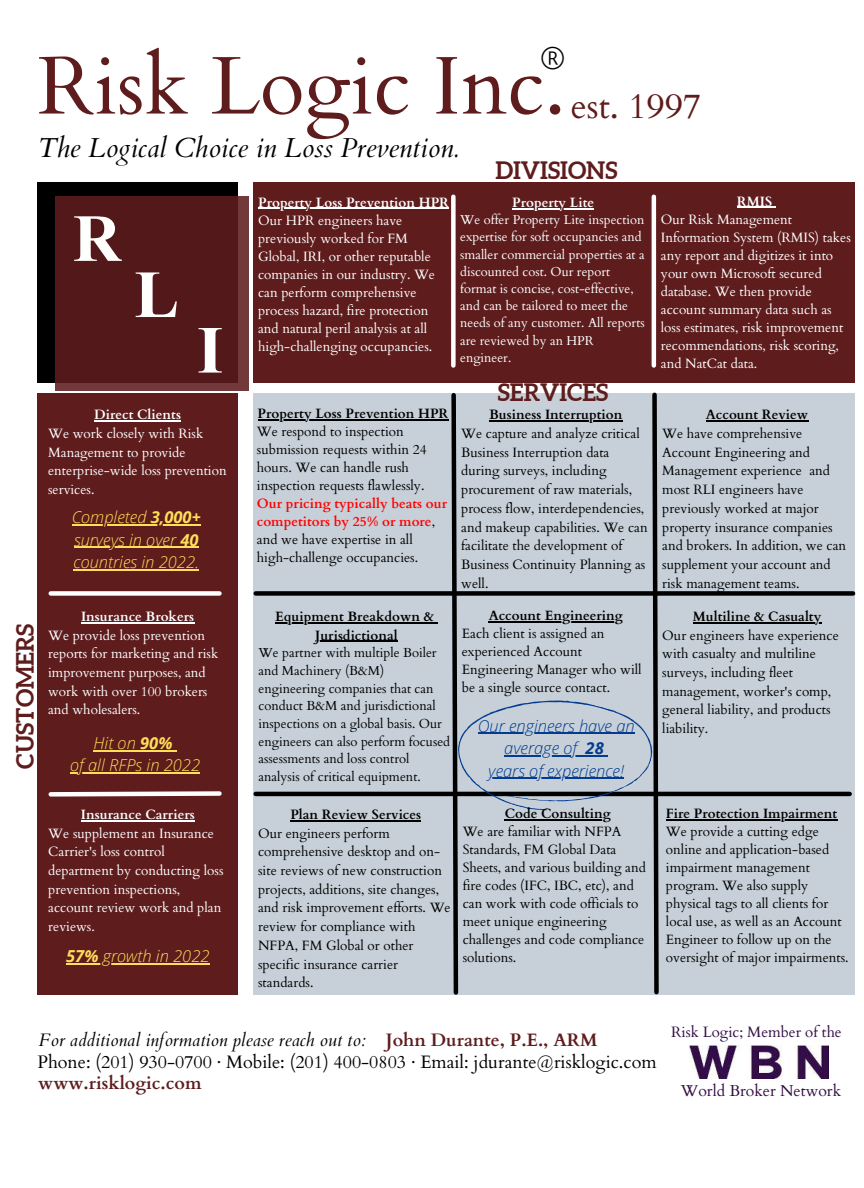
<style>
.page{position:relative;width:864px;height:1188px;background:#fff}
.page>*{position:absolute;margin:0;border:0;box-sizing:border-box;transform-origin:0 0}
.t1{font:81.9px "Cardo";color:#5e1c1d}
.t2{font:35.4px "Cardo";color:#5e1c1d}
.t3{font:300 30.3px "Open Sans";color:#000}
.t4{font:italic 27.45px "Cardo";color:#000}
.t5{font:700 24px "Aleo";color:#5e1c1d}
.t6{font:18px "Cardo";color:#000}
.t7{font:italic 18px "Cardo";color:#000}
.t8{font:700 18px "Cardo";color:#5e1c1d}
.t9{font:italic 300 16.5px/22.5px "Open Sans";color:#ffde59}
.t10{font:italic 300 16.5px/22.5px "Open Sans";color:#023c91;text-align:center}
.t11{font:15.75px "Cardo";color:#320d43}
.t12{font:15px "Cardo";color:#320d43}
.t13{font:13.5px/18.8px "Cardo";color:#000}
.t14{font:13.5px/18.8px "Cardo";color:#fff}
.t15{font:13.5px/18px "Cardo";color:#fffffe}
.t16{font:700 13.5px/18.8px "Cardo";color:#000;text-align:center}
.t17{font:700 13.5px "Cardo";color:#fff}
.t18{font:700 13.5px "Cardo";color:#fffffe}
.t19{font:13.05px/17.7px "Cardo";color:#000}
.t20{font:12.9px/17.2px "Cardo";color:#fff}
.s1{font-weight:700}
.s2{font-weight:700;color:#f00}
</style>
<div class="page">
<div style="left:37px;top:593px;width:201px;height:201px;background:#5e1c1d"></div>
<div style="left:37px;top:794px;width:201px;height:200px;background:#5e1c1d"></div>
<div style="left:37px;top:393px;width:201px;height:200px;background:#5e1c1d"></div>
<div style="left:654px;top:182px;width:200px;height:201px;background:#5e1c1d"></div>
<div style="left:253px;top:393px;width:200px;height:200px;background:#c7d0d8"></div>
<div style="left:453px;top:182px;width:201px;height:201px;background:#5e1c1d"></div>
<div style="left:253px;top:182px;width:200px;height:201px;background:#5e1c1d"></div>
<div style="left:37px;top:182px;width:201px;height:201px;background:#000"></div>
<div style="left:654px;top:794px;width:200px;height:200px;background:#c7d0d8"></div>
<div style="left:654px;top:593px;width:200px;height:201px;background:#c7d0d8"></div>
<div style="left:654px;top:393px;width:200px;height:200px;background:#c7d0d8"></div>
<div style="left:253px;top:794px;width:200px;height:200px;background:#c7d0d8"></div>
<div style="left:253px;top:593px;width:200px;height:201px;background:#c7d0d8"></div>
<hr style="left:256px;top:792px;width:594px;height:4px;background:#000">
<div style="left:256px;top:591px;width:597px;height:5px;background:#000"></div>
<div style="left:55px;top:196px;width:194px;height:194px;background:#601c1d;opacity:.88"></div>
<svg style="left:74px;top:216px;width:48px;height:45px;background:#a58686"></svg>
<svg style="left:136px;top:272px;width:41px;height:45px;background:#8c6565"></svg>
<svg style="left:199px;top:328px;width:23px;height:45px"></svg>
<div style="left:51px;top:591px;width:168px;height:5px;background:#fff"></div>
<svg style="left:48px;top:791px;width:174px;height:6px"></svg>
<hr style="left:652px;top:197px;width:4px;height:169px;background:#fff">
<div style="left:451px;top:197px;width:5px;height:169px;background:#fff"></div>
<img style="left:690px;top:1046px;width:138px;height:32px">
<hr style="left:275px;top:622px;width:163px;height:1px;background:#000">
<hr style="left:315px;top:641px;width:83px;height:1px;background:#000">
<hr style="left:693px;top:622px;width:128px;height:1px;background:#000">
<hr style="left:258px;top:208px;width:191px;height:1px;background:#fffffe">
<hr style="left:512px;top:208px;width:82px;height:1px;background:#fff">
<hr style="left:737px;top:207px;width:35px;height:1px;background:#fff">
<hr style="left:94px;top:420px;width:87px;height:1px;background:#fff">
<hr style="left:81px;top:622px;width:113px;height:1px;background:#fff">
<hr style="left:81px;top:820px;width:114px;height:1px;background:#fff">
<hr style="left:258px;top:419px;width:191px;height:1px;background:#000">
<hr style="left:706px;top:420px;width:102px;height:1px;background:#000">
<hr style="left:290px;top:820px;width:131px;height:1px;background:#000">
<hr style="left:666px;top:819px;width:171px;height:1px;background:#000">
<svg style="left:449px;top:392px;width:212px;height:603px;background:#b8c1c9"></svg>
<hr style="left:488px;top:778px;width:136px;height:1px;background:#023c91">
<hr style="left:72px;top:524px;width:79px;height:1px;background:#ffde59">
<hr style="left:151px;top:524px;width:50px;height:1px;background:#ffde59">
<hr style="left:74px;top:547px;width:106px;height:1px;background:#ffde59">
<svg style="left:180px;top:547px;width:19px;height:1px"></svg>
<hr style="left:74px;top:569px;width:125px;height:1px;background:#ffde59">
<hr style="left:94px;top:750px;width:46px;height:1px;background:#ffde59">
<hr style="left:140px;top:750px;width:32px;height:1px;background:#ffde59">
<hr style="left:70px;top:772px;width:130px;height:2px;background:#ffde59">
<hr style="left:66px;top:964px;width:32px;height:1px;background:#ffde59">
<hr style="left:98px;top:964px;width:111px;height:1px;background:#ffde59">
<h3 class="t3" style="left:540px;top:37px;width:27px">®</h3>
<h1 class="t1" style="left:37px;top:20px;width:530px">Risk Logic Inc.</h1>
<h2 class="t2" style="left:571px;top:78px;width:132px">est. 1997</h2>
<h3 class="t4" style="left:38px;top:131px;width:422px">The Logical Choice in Loss Prevention.</h3>
<h3 class="t5" style="left:495px;top:157px;width:124px">DIVISIONS</h3>
<p class="t17" style="left:94px;top:404px;width:88px">Direct Clients</p>
<p class="t14" style="left:48px;top:423px;width:180px">We work closely with Risk<br>Management to provide enterprise-wide loss prevention services.</p>
<p class="t9" style="left:72px;top:505px;width:130px">Completed <span class="s1">3,000+ </span>surveys in over <span class="s1">40 </span>countries in 2022.</p>
<h3 class="t5" style="left:11px;top:769px;width:147px;rotate:-90deg">CUSTOMERS</h3>
<p class="t17" style="left:81px;top:606px;width:115px">Insurance Brokers</p>
<p class="t14" style="left:48px;top:625px;width:172px">We provide loss prevention reports for marketing and risk improvement purposes, and work with over 100 brokers and wholesalers.</p>
<p class="t9" style="left:70px;top:731px;width:131px;text-align:center">Hit on <span class="s1">90%<br></span>of all RFPs in 2022</p>
<p class="t17" style="left:81px;top:804px;width:115px">Insurance Carriers</p>
<p class="t14" style="left:48px;top:823px;width:177px">We supplement an Insurance<br>Carrier's loss control department by conducting loss prevention inspections, account review work and plan reviews.</p>
<p class="t9" style="left:66px;top:945px;width:145px"><span class="s1">57%</span> growth in 2022</p>
<p class="t18" style="left:258px;top:191px;width:192px">Property Loss Prevention HPR</p>
<p class="t15" style="left:258px;top:210px;width:178px">Our HPR engineers have previously worked for FM<br>Global, IRI, or other reputable companies in our industry. We can perform comprehensive process hazard, fire protection and natural peril analysis at all high-challenging occupancies.</p>
<p class="t16" style="left:258px;top:403px;width:192px">Property Loss Prevention HPR</p>
<p class="t13" style="left:257px;top:422px;width:171px;line-height:18px">We respond to inspection submission requests within 24 hours. We can handle rush inspection requests flawlessly.</p>
<p class="t13" style="left:257px;top:494px;width:192px;line-height:18px"><span class="s2">Our pricing typically beats our competitors by 25% or more</span>, and we have expertise in all high-challenge occupancies.</p>
<p class="t16" style="left:275px;top:606px;width:161px">Equipment Breakdown &amp;<br>Jurisdictional</p>
<p class="t19" style="left:259px;top:643px;width:193px">We partner with multiple Boiler and Machinery (B&amp;M) engineering companies that can conduct B&amp;M and jurisdictional inspections on a global basis. Our engineers can also perform focused assessments and loss control analysis of critical equipment.</p>
<p class="t16" style="left:290px;top:804px;width:132px">Plan Review Services</p>
<p class="t13" style="left:258px;top:823px;width:194px">Our engineers perform comprehensive desktop and on&shy;site reviews of new construction projects, additions, site changes, and risk improvement efforts. We review for compliance with<br>NFPA, FM Global or other specific insurance carrier standards.</p>
<p class="t17" style="left:512px;top:192px;width:83px">Property Lite</p>
<p class="t20" style="left:460px;top:211px;width:186px">We offer Property Lite inspection expertise for soft occupancies and smaller commercial properties at a discounted cost. Our report format is concise, cost-effective, and can be tailored to meet the needs of any customer. All reports are reviewed by an HPR engineer.</p>
<h3 class="t5" style="left:498px;top:378px;width:112px">SERVICES</h3>
<p class="t16" style="left:489px;top:404px;width:135px">Business Interruption</p>
<p class="t13" style="left:461px;top:423px;width:188px">We capture and analyze critical<br>Business Interruption data during surveys, including procurement of raw materials, process flow, interdependencies, and makeup capabilities. We can facilitate the development of<br>Business Continuity Planning as well.</p>
<p class="t16" style="left:489px;top:605px;width:136px">Account Engineering</p>
<p class="t13" style="left:462px;top:624px;width:181px;line-height:18px">Each client is assigned an experienced Account<br>Engineering Manager who will be a single source contact.</p>
<p class="t10" style="left:478px;top:714px;width:158px">Our engineers have an average of <span class="s1">28<br></span>years of experience!</p>
<p class="t16" style="left:505px;top:803px;width:108px">Code Consulting</p>
<p class="t13" style="left:463px;top:822px;width:185px;line-height:18px">We are familiar with NFPA<br>Standards, FM Global Data<br>Sheets, and various building and fire codes (IFC, IBC, etc), and can work with code officials to meet unique engineering challenges and code compliance solutions.</p>
<p class="t17" style="left:737px;top:190px;width:37px">RMIS</p>
<p class="t14" style="left:661px;top:209px;width:191px;line-height:18px">Our Risk Management<br>Information System (RMIS) takes any report and digitizes it into your own Microsoft secured database. We then provide account summary data such as loss estimates, risk improvement recommendations, risk scoring, and NatCat data.</p>
<p class="t16" style="left:706px;top:404px;width:104px">Account Review</p>
<p class="t13" style="left:662px;top:423px;width:185px">We have comprehensive<br>Account Engineering and<br>Management experience and most RLI engineers have previously worked at major property insurance companies and brokers. In addition, we can supplement your account and risk management teams.</p>
<p class="t16" style="left:693px;top:606px;width:130px">Multiline &amp; Casualty</p>
<p class="t13" style="left:662px;top:625px;width:178px">Our engineers have experience with casualty and multiline surveys, including fleet management, worker's comp, general liability, and products liability.</p>
<p class="t16" style="left:666px;top:803px;width:173px">Fire Protection Impairment</p>
<p class="t13" style="left:666px;top:822px;width:184px;line-height:18px">We provide a cutting edge online and application-based impairment management program. We also supply physical tags to all clients for local use, as well as an Account<br>Engineer to follow up on the oversight of major impairments.</p>
<h3 class="t8" style="left:386px;top:1025px;width:213px">John Durante, P.E., ARM</h3>
<h3 class="t7" style="left:39px;top:1030px;width:329px">For additional information please reach out to:</h3>
<h3 class="t6" style="left:37px;top:1047px;width:621px">Phone: (201) 930-0700 · Mobile: (201) 400-0803 · Email: jdurante@risklogic.com</h3>
<h3 class="t8" style="left:38px;top:1068px;width:165px">www.risklogic.com</h3>
<p class="t12" style="left:671px;top:1020px;width:172px">Risk Logic; Member of the</p>
<p class="t11" style="left:681px;top:1078px;width:162px">World Broker Network</p>
</div>
